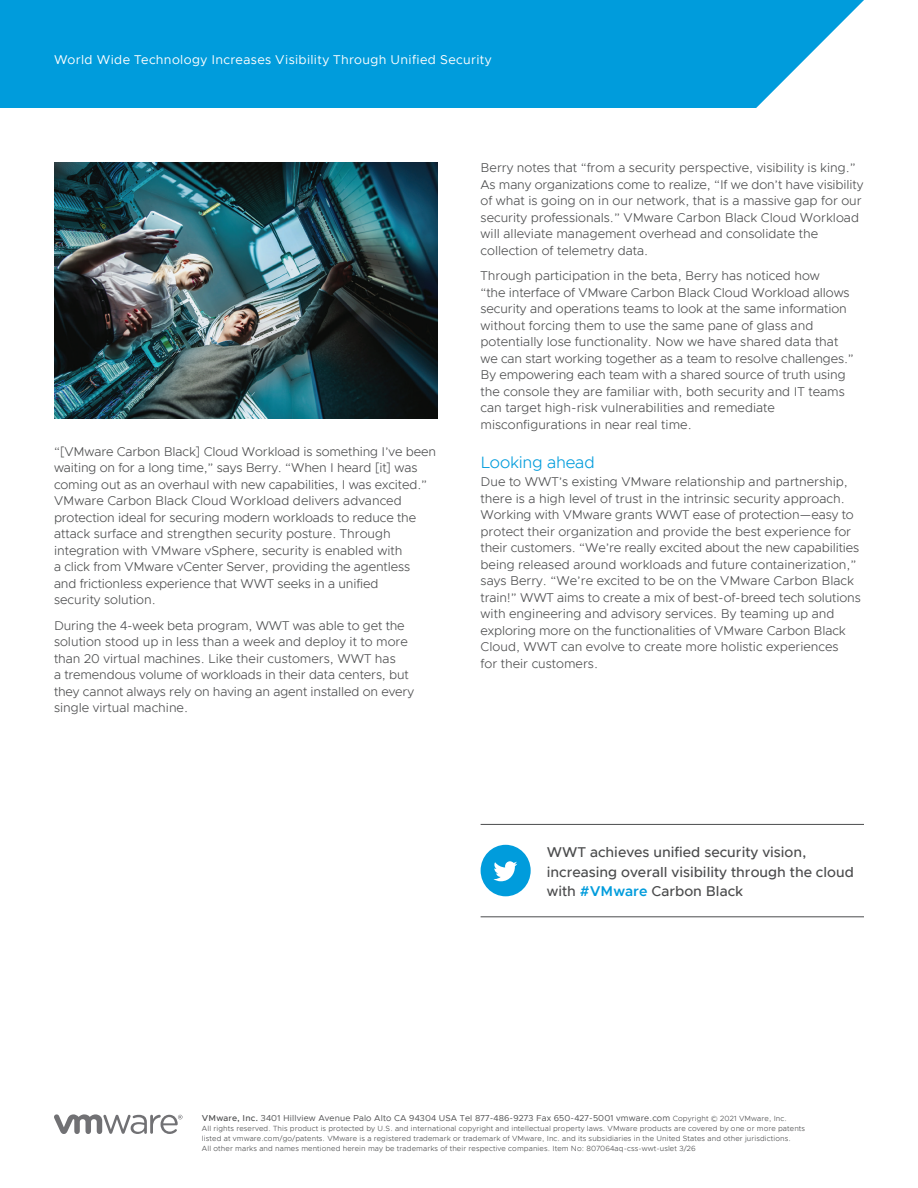
<style>
.page{position:relative;width:918px;height:1188px;background:#fff}
.page>*{position:absolute;margin:0;border:0;box-sizing:border-box;transform-origin:0 0}
._4a__SUBHEAD_1{font:300 16.5px "Metropolis";letter-spacing:-.01em;color:#009cdc}
.STORY_TWITTER_CAPTIO{font:500 14.25px/19.5px "Metropolis";color:#4b4c4d}
._3a__BODY_TEXT{font:300 12.75px/16.5px "Metropolis";color:#4b4c4d}
.FOLIO_WHITE{font:12.75px "Metropolis";letter-spacing:.025em;color:#fff}
.BOILERPLATE_HEADER{font:8.7px "Metropolis";letter-spacing:.015em;color:#4b4c4d}
.BOILERPLATE_HEADER-2{font:300 7.5px/9.8px "Metropolis";letter-spacing:.015em;color:#4b4c4d}
.s1{font-weight:600;color:#009cdc}
.s2{font-weight:500}
.s3{font-weight:300;font-size:7.5px}
</style>
<div class="page">
<svg style="left:54px;top:1114px;width:129px;height:20px"></svg>
<div style="left:0;top:0;width:864px;height:108px;background:#009cdc"></div>
<img style="left:54px;top:162px;width:383px;height:256px">
<div style="left:481px;top:845px;width:50px;height:51px;background:#009cdc;border-radius:50%"></div>
<svg style="left:493px;top:861px;width:24px;height:20px"></svg>
<hr style="left:481px;top:824px;width:383px;height:1px;background:#4b4c4d">
<hr style="left:481px;top:916px;width:383px;height:1px;background:#4b4c4d">
<p class="FOLIO_WHITE" style="left:54px;top:52px;width:439px">World Wide Technology Increases Visibility Through Unified Security</p>
<p class="_3a__BODY_TEXT" style="left:54px;top:443px;width:383px">“[VMware Carbon Black] Cloud Workload is something I’ve been waiting on for a long time,” says Berry. “When I heard [it] was coming out as an overhaul with new capabilities, I was excited.” VMware Carbon Black Cloud Workload delivers advanced protection ideal for securing modern workloads to reduce the attack surface and strengthen security posture. Through integration with VMware vSphere, security is enabled with<br>a click from VMware vCenter Server, providing the agentless<br>and frictionless experience that WWT seeks in a unified<br>security solution.</p>
<p class="_3a__BODY_TEXT" style="left:54px;top:617px;width:362px">During the 4-week beta program, WWT was able to get the solution stood up in less than a week and deploy it to more than 20 virtual machines. Like their customers, WWT has<br>a tremendous volume of workloads in their data centers, but they cannot always rely on having an agent installed on every single virtual machine.</p>
<p class="_3a__BODY_TEXT" style="left:481px;top:159px;width:384px">Berry notes that “from a security perspective, visibility is king.” As many organizations come to realize, “If we don’t have visibility of what is going on in our network, that is a massive gap for our security professionals.” VMware Carbon Black Cloud Workload will alleviate management overhead and consolidate the collection of telemetry data.</p>
<p class="_3a__BODY_TEXT" style="left:481px;top:267px;width:375px">Through participation in the beta, Berry has noticed how<br>“the interface of VMware Carbon Black Cloud Workload allows security and operations teams to look at the same information without forcing them to use the same pane of glass and potentially lose functionality. Now we have shared data that we can start working together as a team to resolve challenges.” By empowering each team with a shared source of truth using the console they are familiar with, both security and IT teams can target high-risk vulnerabilities and remediate misconfigurations in near real time.</p>
<p class="_4a__SUBHEAD_1" style="left:481px;top:452px;width:116px">Looking ahead</p>
<p class="_3a__BODY_TEXT" style="left:481px;top:474px;width:382px">Due to WWT’s existing VMware relationship and partnership, there is a high level of trust in the intrinsic security approach.<br>Working with VMware grants WWT ease of protection—easy to protect their organization and provide the best experience for their customers. “We’re really excited about the new capabilities being released around workloads and future containerization,” says Berry. “We’re excited to be on the VMware Carbon Black train!” WWT aims to create a mix of best-of-breed tech solutions with engineering and advisory services. By teaming up and exploring more on the functionalities of VMware Carbon Black Cloud, WWT can evolve to create more holistic experiences<br>for their customers.</p>
<p class="STORY_TWITTER_CAPTIO" style="left:547px;top:843px;width:309px">WWT achieves unified security vision, increasing overall visibility through the cloud with <span class="s1">#VMware</span> Carbon Black</p>
<p class="BOILERPLATE_HEADER" style="left:202px;top:1113px;width:586px"><span class="s2">VMware, Inc.</span> 3401 Hillview Avenue Palo Alto CA 94304 USA Tel 877-486-9273 Fax 650-427-5001 vmware.com <span class="s3">Copyright © 2021 VMware, Inc.</span></p>
<p class="BOILERPLATE_HEADER-2" style="left:202px;top:1124px;width:605px">All rights reserved. This product is protected by U.S. and international copyright and intellectual property laws. VMware products are covered by one or more patents listed at vmware.com/go/patents. VMware is a registered trademark or trademark of VMware, Inc. and its subsidiaries in the United States and other jurisdictions.<br>All other marks and names mentioned herein may be trademarks of their respective companies. Item No: 807064aq-css-wwt-uslet 3/26</p>
</div>
